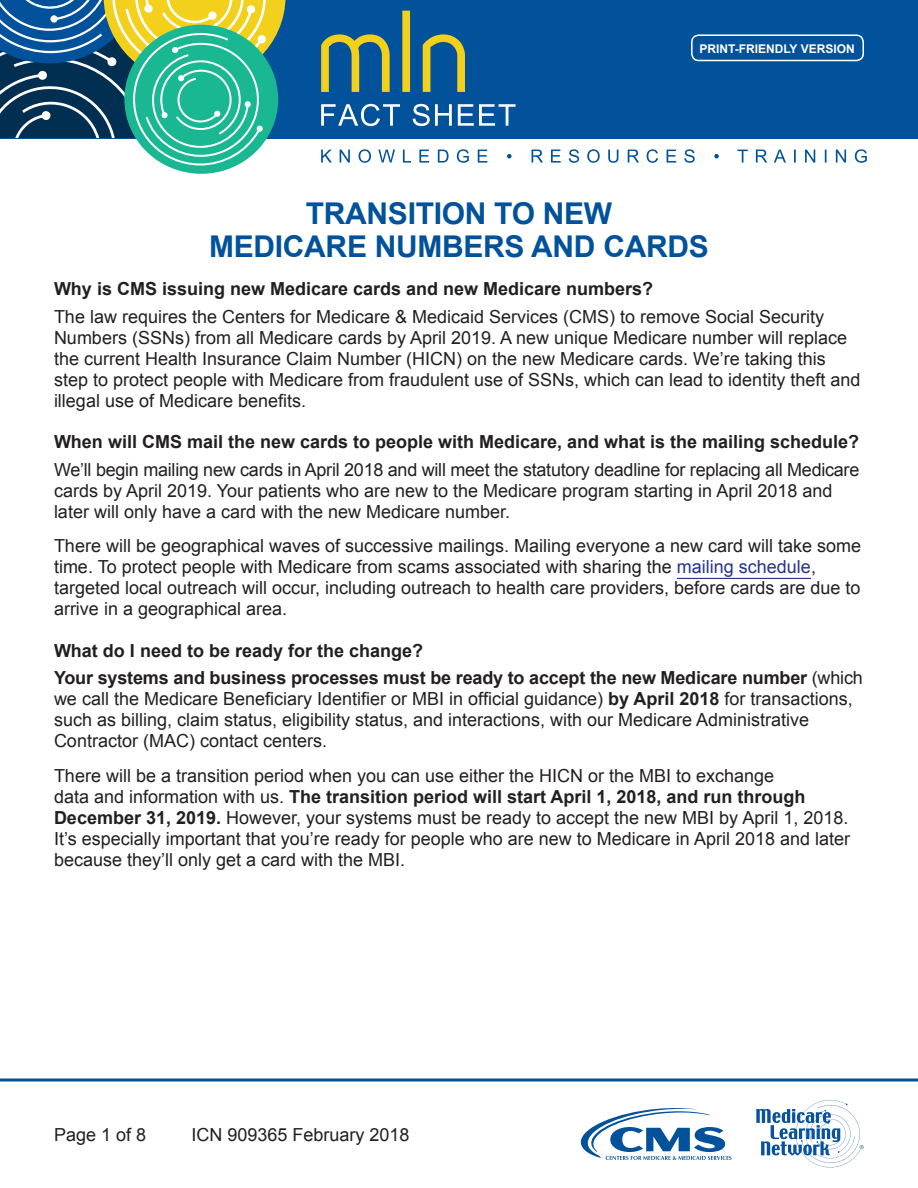
<style>
.page{position:relative;width:918px;height:1188px;background:#fff}
.page>*{position:absolute;margin:0;border:0;box-sizing:border-box;transform-origin:0 0}
.t1{font:700 30px/33px "Arial";letter-spacing:-.01em;color:#01529b;text-align:center}
.t2{font:18px/21px "Arial";color:#231f20}
.t3{font:700 18px "Arial";color:#231f20}
.t4{font:700 12px "Arial";color:#fff}
.s1{color:#25358f}
.s2{font-weight:700}
</style>
<div class="page">
<svg style="left:0;top:1078px;width:918px;height:4px;background:#407db3"></svg>
<div style="left:0;top:0;width:918px;height:138px;background:#01529b"></div>
<svg style="left:0;top:0;width:286px;height:165px"></svg>
<svg style="left:321px;top:11px;width:144px;height:81px"></svg>
<svg style="left:321px;top:149px;width:546px;height:14px"></svg>
<svg style="left:321px;top:104px;width:195px;height:22px"></svg>
<svg style="left:581px;top:1108px;width:151px;height:52px"></svg>
<svg style="left:756px;top:1100px;width:108px;height:67px"></svg>
<div style="left:691px;top:34px;width:173px;height:27px;border:2px solid #fff;border-radius:7px"></div>
<hr style="left:677px;top:578px;width:134px;height:1px;background:#25358f">
<p class="t4" style="left:699px;top:41px;width:157px">PRINT-FRIENDLY VERSION</p>
<h1 class="t1" style="left:209px;top:198px;width:501px">TRANSITION TO NEW<br>MEDICARE NUMBERS AND CARDS</h1>
<h2 class="t3" style="left:54px;top:277px;width:601px">Why is CMS issuing new Medicare cards and new Medicare numbers?</h2>
<p class="t2" style="left:54px;top:306px;width:808px">The law requires the Centers for Medicare &amp; Medicaid Services (CMS) to remove Social Security Numbers (SSNs) from all Medicare cards by April 2019. A new unique Medicare number will replace the current Health Insurance Claim Number (HICN) on the new Medicare cards. We’re taking this step to protect people with Medicare from fraudulent use of SSNs, which can lead to identity theft and illegal use of Medicare benefits.</p>
<h2 class="t3" style="left:54px;top:430px;width:807px">When will CMS mail the new cards to people with Medicare, and what is the mailing schedule?</h2>
<p class="t2" style="left:54px;top:459px;width:807px">We’ll begin mailing new cards in April 2018 and will meet the statutory deadline for replacing all Medicare cards by April 2019. Your patients who are new to the Medicare program starting in April 2018 and later will only have a card with the new Medicare number.</p>
<p class="t2" style="left:54px;top:536px;width:809px">There will be geographical waves of successive mailings. Mailing everyone a new card will take some time. To protect people with Medicare from scams associated with sharing the <span class="s1">mailing schedule</span>, targeted local outreach will occur, including outreach to health care providers, before cards are due to arrive in a geographical area.</p>
<h2 class="t3" style="left:54px;top:638px;width:371px">What do I need to be ready for the change?</h2>
<p class="t2" style="left:54px;top:668px;width:810px"><span class="s2">Your systems and business processes must be ready to accept the new Medicare number</span> (which we call the Medicare Beneficiary Identifier or MBI in official guidance) <span class="s2">by April 2018</span> for transactions, such as billing, claim status, eligibility status, and interactions, with our Medicare Administrative Contractor (MAC) contact centers.</p>
<p class="t2" style="left:54px;top:765px;width:798px">There will be a transition period when you can use either the HICN or the MBI to exchange<br>data and information with us. <span class="s2">The transition period will start April 1, 2018, and run through December 31, 2019.</span> However, your systems must be ready to accept the new MBI by April 1, 2018.<br>It’s especially important that you’re ready for people who are new to Medicare in April 2018 and later because they’ll only get a card with the MBI.</p>
<p class="t2" style="left:54px;top:1124px;width:94px">Page 1 of 8</p>
<p class="t2" style="left:192px;top:1124px;width:220px">ICN 909365 February 2018</p>
</div>
